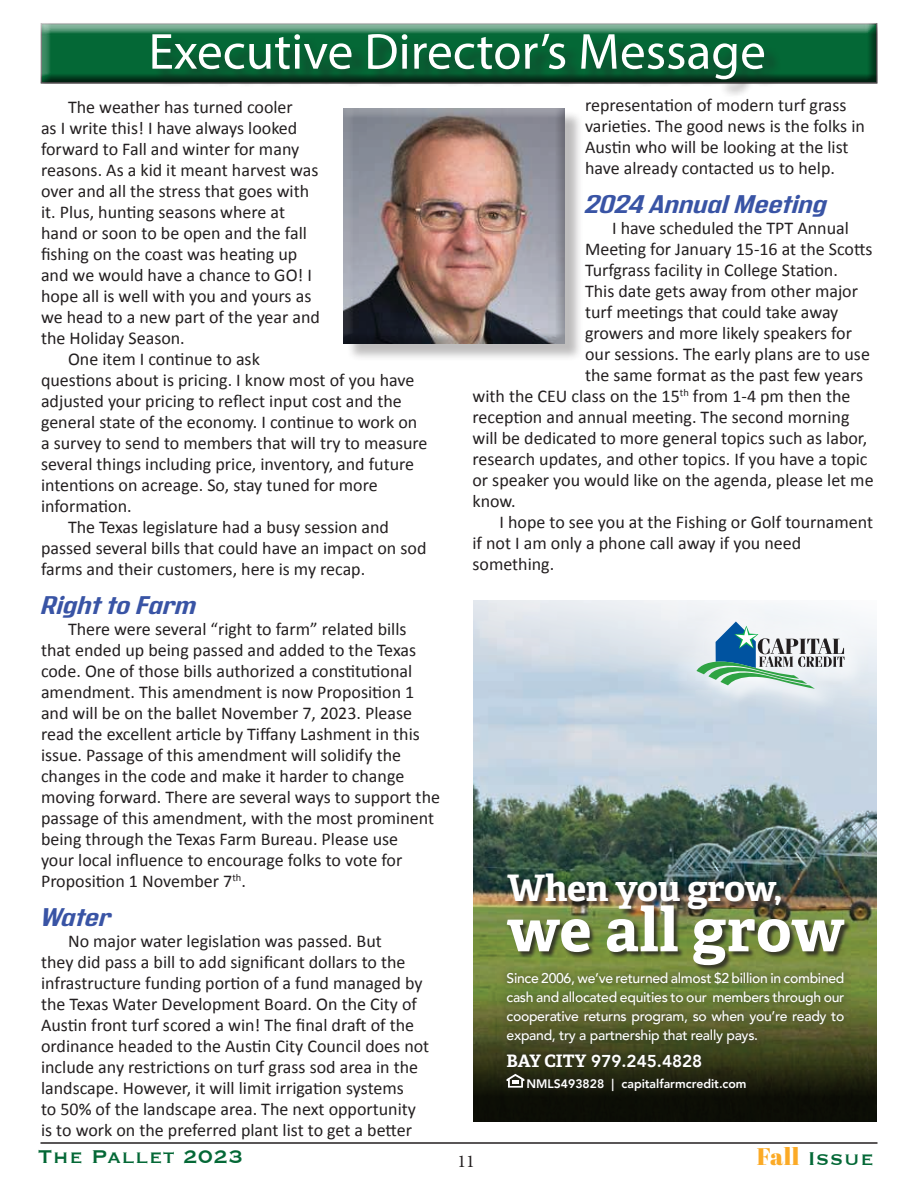
<style>
.page{position:relative;width:918px;height:1188px;background:#fff}
.page>*{position:absolute;margin:0;border:0;box-sizing:border-box;transform-origin:0 0}
.t1{font:700 60.75px "Adelle PE";letter-spacing:.01em;color:#fff}
.t2{font:51px "Myriad Pro";color:#fff}
.t3{font:700 36.45px "Adelle PE";letter-spacing:-.015em;color:#fff}
.t4{font:italic 700 25.5px "Address Sans Pro";color:#3954a5}
.t5{font:24px "Copperplate";letter-spacing:.02em;color:#046836}
.t6{font:18px/21px "Calibri";color:#231f20}
.t7{font:18px "Minion Pro";color:#231f20}
.t8{font:800 17.1px "Avenir LT Pro";color:#fff}
.t9{font:500 14.1px/18.8px "Avenir LT Pro";letter-spacing:-.02em;color:#fff;text-align:justify}
.t10{font:800 12.3px "Avenir LT Pro";color:#fff}
.s1{font-family:"Adelle PE";font-weight:700}
.s2{font-family:"Abril Fatface";color:#fbaa26}
</style>
<div class="page">
<hr style="left:40px;top:1142px;width:838px;height:2px;background:#231f20">
<div style="left:39px;top:23px;width:840px;height:61px;background:#231f20;opacity:.75"></div>
<div style="left:155px;top:36px;width:627px;height:62px;background:#231f20;opacity:.45"></div>
<div style="left:346px;top:110px;width:238px;height:252px;background:#231f20;opacity:.3"></div>
<div style="left:343px;top:108px;width:223px;height:243px;background:#231f20;opacity:.3"></div>
<img style="left:473px;top:736px;width:404px;height:254px">
<svg style="left:473px;top:600px;width:404px;height:136px;background:#cedae6"></svg>
<div style="left:473px;top:990px;width:404px;height:131px;background:linear-gradient(to bottom,#7a893d,#000)"></div>
<div style="left:520px;top:1071px;width:233px;height:26px;background:#231f20;opacity:.75"></div>
<div style="left:501px;top:1069px;width:29px;height:24px;background:#231f20;opacity:.75"></div>
<svg style="left:507px;top:1074px;width:17px;height:14px"></svg>
<div style="left:671px;top:600px;width:199px;height:115px;background:#fff;opacity:.75"></div>
<svg style="left:696px;top:622px;width:149px;height:67px"></svg>
<div style="left:501px;top:1047px;width:207px;height:26px;background:#231f20;opacity:.75"></div>
<div style="left:499px;top:965px;width:353px;height:86px;background:#231f20;opacity:.75"></div>
<div style="left:508px;top:874px;width:279px;height:42px;background:#231f20;opacity:.75"></div>
<div style="left:508px;top:906px;width:343px;height:66px;background:#231f20;opacity:.75"></div>
<h2 class="t2" style="left:149px;top:20px;width:619px">Executive Director’s Message</h2>
<p class="t6" style="left:68px;top:96px;width:226px">The weather has turned cooler</p>
<p class="t6" style="left:41px;top:117px;width:258px">as I write this! I have always looked</p>
<p class="t6" style="left:41px;top:138px;width:260px">forward to Fall and winter for many</p>
<p class="t6" style="left:41px;top:159px;width:279px">reasons. As a kid it meant harvest was</p>
<p class="t6" style="left:41px;top:180px;width:270px">over and all the stress that goes with</p>
<p class="t6" style="left:41px;top:201px;width:246px">it. Plus, hunting seasons where at</p>
<p class="t6" style="left:41px;top:222px;width:267px">hand or soon to be open and the fall</p>
<p class="t6" style="left:41px;top:243px;width:258px">fishing on the coast was heating up</p>
<p class="t6" style="left:41px;top:264px;width:273px">and we would have a chance to GO! I</p>
<p class="t6" style="left:41px;top:285px;width:272px">hope all is well with you and yours as</p>
<p class="t6" style="left:41px;top:306px;width:281px">we head to a new part of the year and</p>
<p class="t6" style="left:41px;top:327px;width:145px">the Holiday Season.</p>
<p class="t6" style="left:68px;top:348px;width:193px">One item I continue to ask</p>
<p class="t6" style="left:41px;top:369px;width:375px">questions about is pricing. I know most of you have</p>
<p class="t6" style="left:41px;top:390px;width:362px">adjusted your pricing to reflect input cost and the</p>
<p class="t6" style="left:41px;top:411px;width:378px">general state of the economy. I continue to work on</p>
<p class="t6" style="left:41px;top:432px;width:388px">a survey to send to members that will try to measure</p>
<p class="t6" style="left:41px;top:453px;width:375px">several things including price, inventory, and future</p>
<p class="t6" style="left:41px;top:474px;width:338px">intentions on acreage. So, stay tuned for more</p>
<p class="t6" style="left:41px;top:495px;width:92px">information.</p>
<p class="t6" style="left:68px;top:516px;width:323px">The Texas legislature had a busy session and</p>
<p class="t6" style="left:41px;top:537px;width:387px">passed several bills that could have an impact on sod</p>
<p class="t6" style="left:41px;top:558px;width:326px">farms and their customers, here is my recap.</p>
<h3 class="t4" style="left:41px;top:590px;width:157px">Right to Farm</h3>
<p class="t6" style="left:41px;top:618px;width:401px;text-indent:27px">There were several “right to farm” related bills that ended up being passed and added to the Texas code. One of those bills authorized a constitutional amendment. This amendment is now Proposition 1 and will be on the ballet November 7, 2023. Please read the excellent article by Tiffany Lashment in this issue. Passage of this amendment will solidify the changes in the code and make it harder to change moving forward. There are several ways to support the passage of this amendment, with the most prominent being through the Texas Farm Bureau. Please use<br>your local influence to encourage folks to vote for Proposition 1 November 7<sup>th</sup>.</p>
<h3 class="t4" style="left:41px;top:902px;width:72px">Water</h3>
<p class="t6" style="left:41px;top:930px;width:390px;text-indent:27px">No major water legislation was passed. But<br>they did pass a bill to add significant dollars to the infrastructure funding portion of a fund managed by the Texas Water Development Board. On the City of Austin front turf scored a win! The final draft of the ordinance headed to the Austin City Council does not include any restrictions on turf grass sod area in the landscape. However, it will limit irrigation systems<br>to 50% of the landscape area. The next opportunity is to work on the preferred plant list to get a better</p>
<p class="t6" style="left:585px;top:94px;width:281px">representation of modern turf grass varieties. The good news is the folks in Austin who will be looking at the list have already contacted us to help.</p>
<h3 class="t4" style="left:585px;top:189px;width:244px">2024 Annual Meeting</h3>
<p class="t6" style="left:612px;top:217px;width:238px">I have scheduled the TPT Annual</p>
<p class="t6" style="left:585px;top:238px;width:289px">Meeting for January 15-16 at the Scotts</p>
<p class="t6" style="left:585px;top:259px;width:254px">Turfgrass facility in College Station.</p>
<p class="t6" style="left:585px;top:280px;width:275px">This date gets away from other major</p>
<p class="t6" style="left:585px;top:301px;width:255px">turf meetings that could take away</p>
<p class="t6" style="left:585px;top:322px;width:268px">growers and more likely speakers for</p>
<p class="t6" style="left:585px;top:343px;width:286px">our sessions. The early plans are to use</p>
<p class="t6" style="left:585px;top:364px;width:280px">the same format as the past few years</p>
<p class="t6" style="left:472px;top:385px;width:380px">with the CEU class on the 15<sup>th</sup> from 1-4 pm then the</p>
<p class="t6" style="left:472px;top:406px;width:378px">reception and annual meeting. The second morning</p>
<p class="t6" style="left:472px;top:427px;width:396px">will be dedicated to more general topics such as labor,</p>
<p class="t6" style="left:472px;top:448px;width:397px">research updates, and other topics. If you have a topic</p>
<p class="t6" style="left:472px;top:469px;width:403px">or speaker you would like on the agenda, please let me</p>
<p class="t6" style="left:472px;top:490px;width:45px">know.</p>
<p class="t6" style="left:499px;top:511px;width:375px">I hope to see you at the Fishing or Golf tournament</p>
<p class="t6" style="left:472px;top:532px;width:330px">if not I am only a phone call away if you need</p>
<p class="t6" style="left:472px;top:553px;width:83px">something.</p>
<h3 class="t3" style="left:507px;top:862px;width:277px">When you grow,</h3>
<h1 class="t1" style="left:507px;top:886px;width:339px">we all grow</h1>
<p class="t9" style="left:507px;top:969px;width:339px">Since 2006, we’ve returned almost $2 billion in combined cash and allocated equities to our members through our cooperative returns program, so when you’re ready to expand, try a partnership that really pays.</p>
<p class="t8" style="left:507px;top:1051px;width:197px"><span class="s1">BAY CITY</span> 979.245.4828</p>
<p class="t10" style="left:526px;top:1076px;width:222px">NMLS493828 | capitalfarmcredit.com</p>
<h3 class="t5" style="left:38px;top:1141px;width:207px">The Pallet 2023</h3>
<p class="t7" style="left:457px;top:1149px;width:19px">11</p>
<h3 class="t5" style="left:757px;top:1143px;width:118px"><span class="s2">Fall</span> Issue</h3>
</div>
